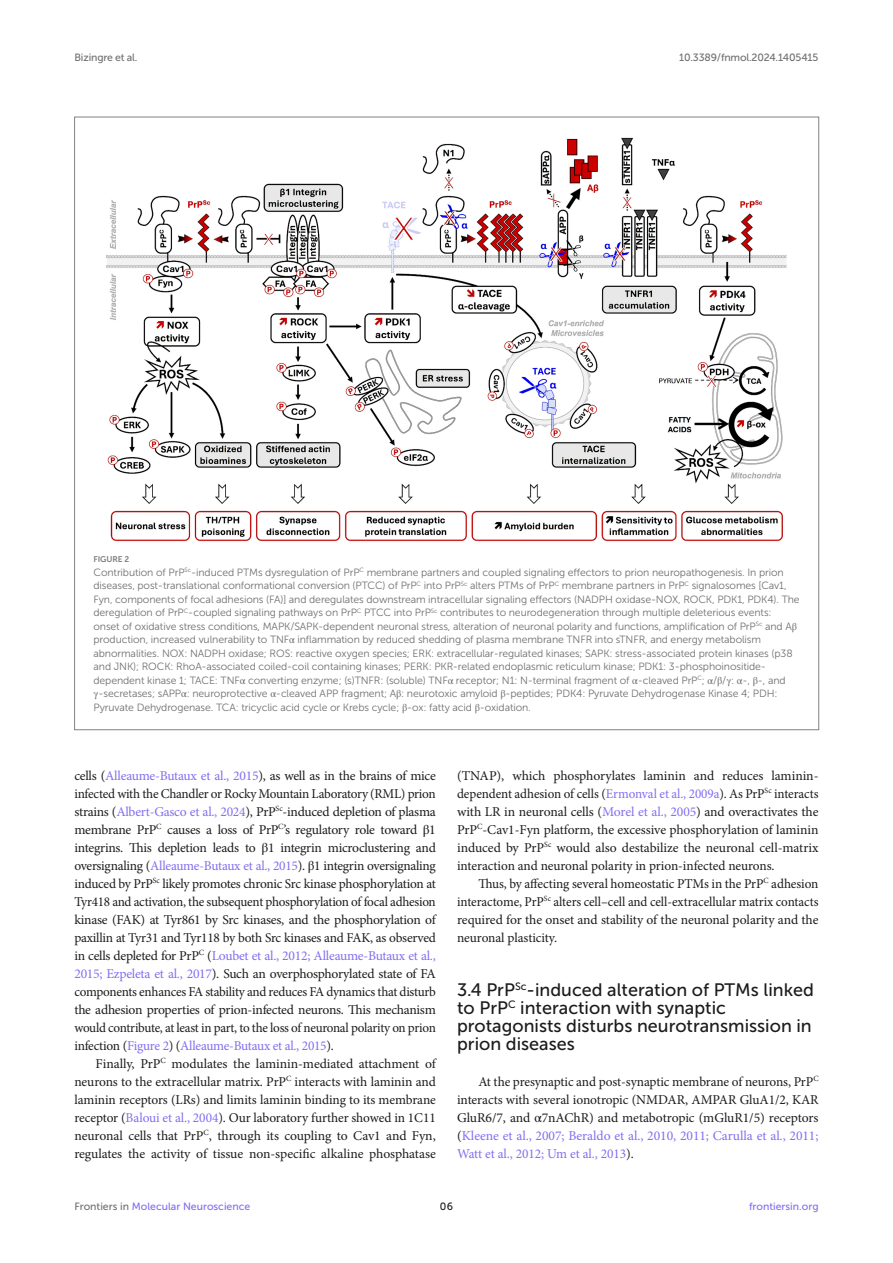
<style>
.page{position:relative;width:893px;height:1263px;background:#fff}
.page>*{position:absolute;margin:0;border:0;box-sizing:border-box;transform-origin:0 0}
.HEAD_2{font:18px/18px "Museo Sans 500";color:#1b1c1b}
.TEXT{font:13.5px/18px "Minion Pro";letter-spacing:-.01em;color:#1b1c1b;text-align:justify}
.TEXT_FLUSH{font:13.5px/18px "Minion Pro";letter-spacing:-.005em;color:#1b1c1b;text-align:justify}
.FIG_LEG{font:10.5px/13.5px "Museo Sans 300";letter-spacing:-.01em;color:#706f70}
.t1{font:10.5px "Museo Sans 500";color:#856df0}
.t2{font:10.5px "Museo Sans 500";letter-spacing:-.015em;color:#706f70}
.t3{font:10.5px "Museo Sans 500";color:#1b1c1b}
.FIG_HD{font:8.25px "Museo Sans 700";letter-spacing:-.01em;color:#7e7f7f}
.s1{font-family:"STIX General"}
.s2{color:#856df0}
.s3{color:#706f70}
</style>
<div class="page">
<img style="left:106px;top:137px;width:681px;height:405px">
<p class="t2" style="left:74px;top:51px;width:65px">Bizingre et al.</p>
<p class="t2" style="left:679px;top:51px;width:141px">10.3389/fnmol.2024.1405415</p>
<p class="FIG_HD" style="left:94px;top:555px;width:37px">FIGURE 2</p>
<p class="FIG_LEG" style="left:94px;top:565px;width:708px">Contribution of PrP<sup>Sc</sup>-induced PTMs dysregulation of PrP<sup>C</sup> membrane partners and coupled signaling effectors to prion neuropathogenesis. In prion diseases, post-translational conformational conversion (PTCC) of PrP<sup>C</sup> into PrP<sup>Sc</sup> alters PTMs of PrP<sup>C</sup> membrane partners in PrP<sup>C</sup> signalosomes [Cav1, Fyn, components of focal adhesions (FA)] and deregulates downstream intracellular signaling effectors (NADPH oxidase-NOX, ROCK, PDK1, PDK4). The deregulation of PrP<sup>C</sup>-coupled signaling pathways on PrP<sup>C</sup> PTCC into PrP<sup>Sc</sup> contributes to neurodegeneration through multiple deleterious events: onset of oxidative stress conditions, MAPK/SAPK-dependent neuronal stress, alteration of neuronal polarity and functions, amplification of PrP<sup>Sc</sup> and A<span class="s1">β </span>production, increased vulnerability to TNF<span class="s1">α</span> inflammation by reduced shedding of plasma membrane TNFR into sTNFR, and energy metabolism abnormalities. NOX: NADPH oxidase; ROS: reactive oxygen species; ERK: extracellular-regulated kinases; SAPK: stress-associated protein kinases (p38 and JNK); ROCK: RhoA-associated coiled-coil containing kinases; PERK: PKR-related endoplasmic reticulum kinase; PDK1: 3-phosphoinositide&shy;dependent kinase 1; TACE: TNF<span class="s1">α</span> converting enzyme; (s)TNFR: (soluble) TNF<span class="s1">α</span> receptor; N1: N-terminal fragment of <span class="s1">α</span>-cleaved PrP<sup>C</sup>; <span class="s1">α</span>/<span class="s1">β</span>/<span class="s1">γ</span>: <span class="s1">α</span>-, <span class="s1">β</span>-, and <span class="s1">γ</span>-secretases; sAPP<span class="s1">α</span>: neuroprotective <span class="s1">α</span>-cleaved APP fragment; A<span class="s1">β</span>: neurotoxic amyloid <span class="s1">β</span>-peptides; PDK4: Pyruvate Dehydrogenase Kinase 4; PDH:<br>Pyruvate Dehydrogenase. TCA: tricyclic acid cycle or Krebs cycle; <span class="s1">β</span>-ox: fatty acid <span class="s1">β</span>-oxidation.</p>
<p class="TEXT" style="left:74px;top:767px;width:363px">cells (<span class="s2">Alleaume-Butaux et al., 2015</span>), as well as in the brains of mice infected with the Chandler or Rocky Mountain Laboratory (RML) prion strains (<span class="s2">Albert-Gasco et al., 2024</span>), PrP<sup>Sc</sup>-induced depletion of plasma membrane PrP<sup>C</sup> causes a loss of PrP<sup>C</sup>’s regulatory role toward <span class="s1">β</span>1 integrins. This depletion leads to <span class="s1">β</span>1 integrin microclustering and oversignaling (<span class="s2">Alleaume-Butaux et al., 2015</span>). <span class="s1">β</span>1 integrin oversignaling induced by PrP<sup>Sc</sup> likely promotes chronic Src kinase phosphorylation at Tyr418 and activation, the subsequent phosphorylation of focal adhesion kinase (FAK) at Tyr861 by Src kinases, and the phosphorylation of paxillin at Tyr31 and Tyr118 by both Src kinases and FAK, as observed in cells depleted for PrP<sup>C</sup> (<span class="s2">Loubet et al., 2012; Alleaume-Butaux et al., 2015; Ezpeleta et al., 2017</span>). Such an overphosphorylated state of FA components enhances FA stability and reduces FA dynamics that disturb the adhesion properties of prion-infected neurons. This mechanism would contribute, at least in part, to the loss of neuronal polarity on prion infection (<span class="s2">Figure 2</span>) (<span class="s2">Alleaume-Butaux et al., 2015</span>).</p>
<p class="TEXT" style="left:74px;top:1055px;width:363px;text-indent:21px">Finally, PrP<sup>C</sup> modulates the laminin-mediated attachment of neurons to the extracellular matrix. PrP<sup>C</sup> interacts with laminin and laminin receptors (LRs) and limits laminin binding to its membrane receptor (<span class="s2">Baloui et al., 2004</span>). Our laboratory further showed in 1C11 neuronal cells that PrP<sup>C</sup>, through its coupling to Cav1 and Fyn, regulates the activity of tissue non-specific alkaline phosphatase</p>
<p class="TEXT" style="left:457px;top:767px;width:363px">(TNAP), which phosphorylates laminin and reduces laminin&shy;dependent adhesion of cells (<span class="s2">Ermonval et al., 2009a</span>). As PrP<sup>Sc</sup> interacts with LR in neuronal cells (<span class="s2">Morel et al., 2005</span>) and overactivates the PrP<sup>C</sup>-Cav1-Fyn platform, the excessive phosphorylation of laminin induced by PrP<sup>Sc</sup> would also destabilize the neuronal cell-matrix interaction and neuronal polarity in prion-infected neurons.</p>
<p class="TEXT" style="left:457px;top:875px;width:363px;text-indent:21px">Thus, by affecting several homeostatic PTMs in the PrP<sup>C</sup> adhesion interactome, PrP<sup>Sc</sup> alters cell–cell and cell-extracellular matrix contacts required for the onset and stability of the neuronal polarity and the neuronal plasticity.</p>
<p class="HEAD_2" style="left:457px;top:981px;width:358px">3.4 PrP<sup>Sc</sup>-induced alteration of PTMs linked to PrP<sup>C</sup> interaction with synaptic protagonists disturbs neurotransmission in prion diseases</p>
<p class="TEXT_FLUSH" style="left:457px;top:1073px;width:363px;text-indent:21px">At the presynaptic and post-synaptic membrane of neurons, PrP<sup>C </sup>interacts with several ionotropic (NMDAR, AMPAR GluA1/2, KAR GluR6/7, and <span class="s1">α</span>7nAChR) and metabotropic (mGluR1/5) receptors (<span class="s2">Kleene et al., 2007; Beraldo et al., 2010, 2011; Carulla et al., 2011; Watt et al., 2012; Um et al., 2013</span>).</p>
<p class="t1" style="left:74px;top:1200px;width:177px"><span class="s3">Frontiers in</span> Molecular Neuroscience</p>
<p class="t3" style="left:440px;top:1200px;width:15px">06</p>
<p class="t1" style="left:749px;top:1200px;width:71px">frontiersin.org</p>
</div>
